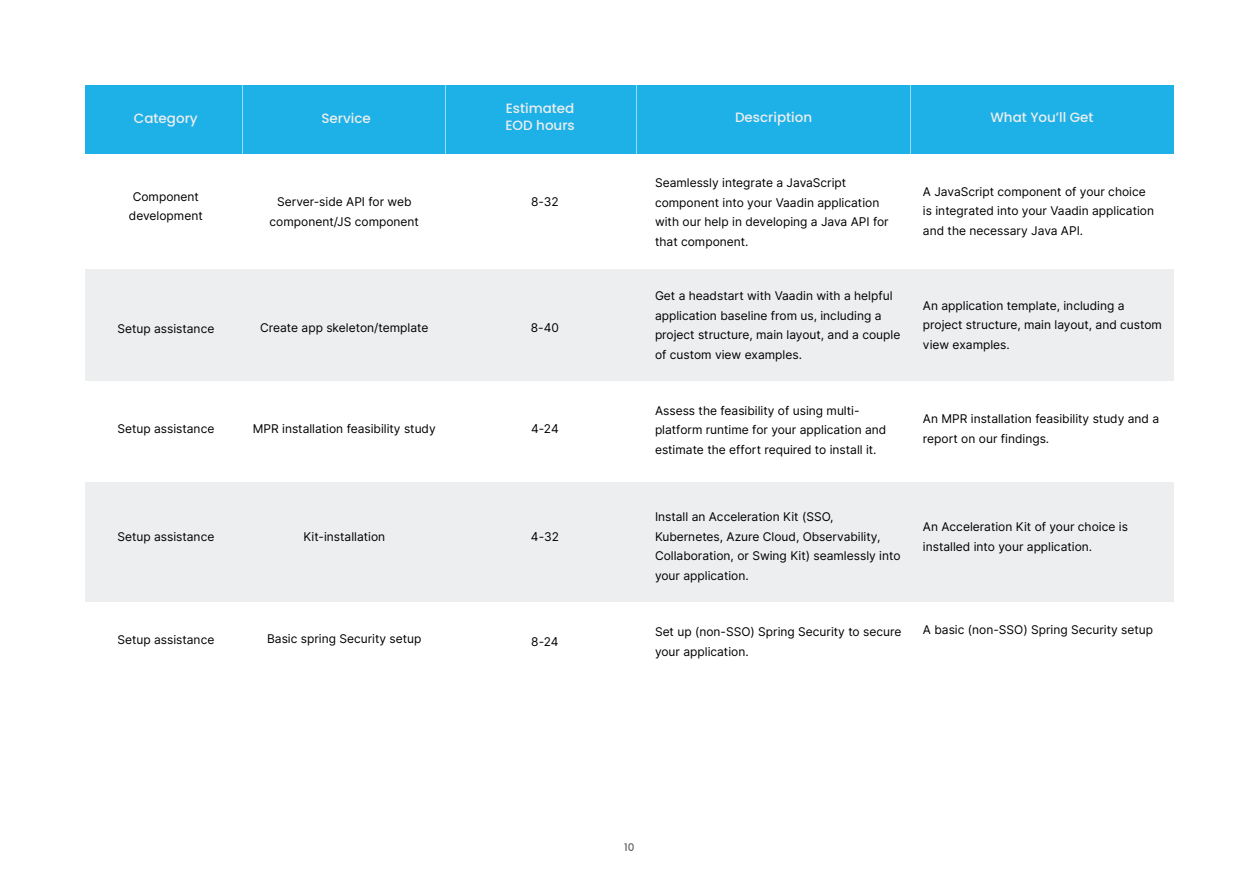
<style>
.page{position:relative;width:1259px;height:893px;background:#fff}
.page>*{position:absolute;margin:0;border:0;box-sizing:border-box;transform-origin:0 0}
.t1{font:500 13.5px/16.5px "Poppins";color:#eceeef}
.t2{font:12px/19.5px "Inter";color:#000}
.t3{font:500 10.5px "Poppins";color:#666}
</style>
<div class="page">
<div style="left:85px;top:85px;width:1089px;height:68px;background:#1eb1e7"></div>
<hr style="left:242px;top:85px;width:1px;height:68px;background:#fff">
<hr style="left:445px;top:86px;width:1px;height:68px;background:#fff">
<hr style="left:636px;top:85px;width:1px;height:68px;background:#fff">
<hr style="left:910px;top:85px;width:1px;height:68px;background:#fff">
<div style="left:85px;top:269px;width:1089px;height:113px;background:#eceeef"></div>
<div style="left:85px;top:482px;width:1089px;height:121px;background:#eceeef"></div>
<div style="left:85px;top:602px;width:1089px;height:134px;background:#fff"></div>
<div style="left:85px;top:381px;width:1089px;height:100px;background:#fff"></div>
<p class="t1" style="left:134px;top:110px;width:65px">Category</p>
<p class="t1" style="left:321px;top:110px;width:51px">Service</p>
<p class="t1" style="left:505px;top:100px;width:71px">Estimated<br>EOD hours</p>
<p class="t1" style="left:735px;top:109px;width:79px">Description</p>
<p class="t1" style="left:990px;top:109px;width:105px">What You’ll Get</p>
<p class="t2" style="left:129px;top:186px;width:75px;text-align:center">Component development</p>
<p class="t2" style="left:269px;top:192px;width:151px;text-align:center">Server-side API for web component/JS component</p>
<p class="t2" style="left:531px;top:192px;width:29px">8-32</p>
<p class="t2" style="left:117px;top:318px;width:98px">Setup assistance</p>
<p class="t2" style="left:260px;top:317px;width:170px">Create app skeleton/template</p>
<p class="t2" style="left:531px;top:317px;width:30px">8-40</p>
<p class="t2" style="left:117px;top:418px;width:98px">Setup assistance</p>
<p class="t2" style="left:253px;top:418px;width:184px">MPR installation feasibility study</p>
<p class="t2" style="left:531px;top:418px;width:29px">4-24</p>
<p class="t2" style="left:117px;top:527px;width:98px">Setup assistance</p>
<p class="t2" style="left:303px;top:527px;width:83px">Kit-installation</p>
<p class="t2" style="left:531px;top:527px;width:29px">4-32</p>
<p class="t2" style="left:655px;top:173px;width:235px">Seamlessly integrate a JavaScript component into your Vaadin application with our help in developing a Java API for that component.</p>
<p class="t2" style="left:923px;top:182px;width:233px">A JavaScript component of your choice is integrated into your Vaadin application and the necessary Java API.</p>
<p class="t2" style="left:655px;top:286px;width:247px">Get a headstart with Vaadin with a helpful application baseline from us, including a project structure, main layout, and a couple of custom view examples.</p>
<p class="t2" style="left:923px;top:295px;width:241px">An application template, including a project structure, main layout, and custom view examples.</p>
<p class="t2" style="left:655px;top:400px;width:233px">Assess the feasibility of using multi&shy;platform runtime for your application and estimate the effort required to install it.</p>
<p class="t2" style="left:923px;top:409px;width:238px">An MPR installation feasibility study and a report on our findings.</p>
<p class="t2" style="left:655px;top:507px;width:247px">Install an Acceleration Kit (SSO, Kubernetes, Azure Cloud, Observability, Collaboration, or Swing Kit) seamlessly into your application.</p>
<p class="t2" style="left:923px;top:517px;width:206px">An Acceleration Kit of your choice is installed into your application.</p>
<p class="t2" style="left:117px;top:630px;width:98px">Setup assistance</p>
<p class="t2" style="left:267px;top:629px;width:156px">Basic spring Security setup</p>
<p class="t2" style="left:531px;top:632px;width:29px">8-24</p>
<p class="t2" style="left:655px;top:622px;width:248px">Set up (non-SSO) Spring Security to secure your application.</p>
<p class="t2" style="left:923px;top:620px;width:232px">A basic (non-SSO) Spring Security setup</p>
<p class="t3" style="left:624px;top:841px;width:12px">10</p>
</div>
